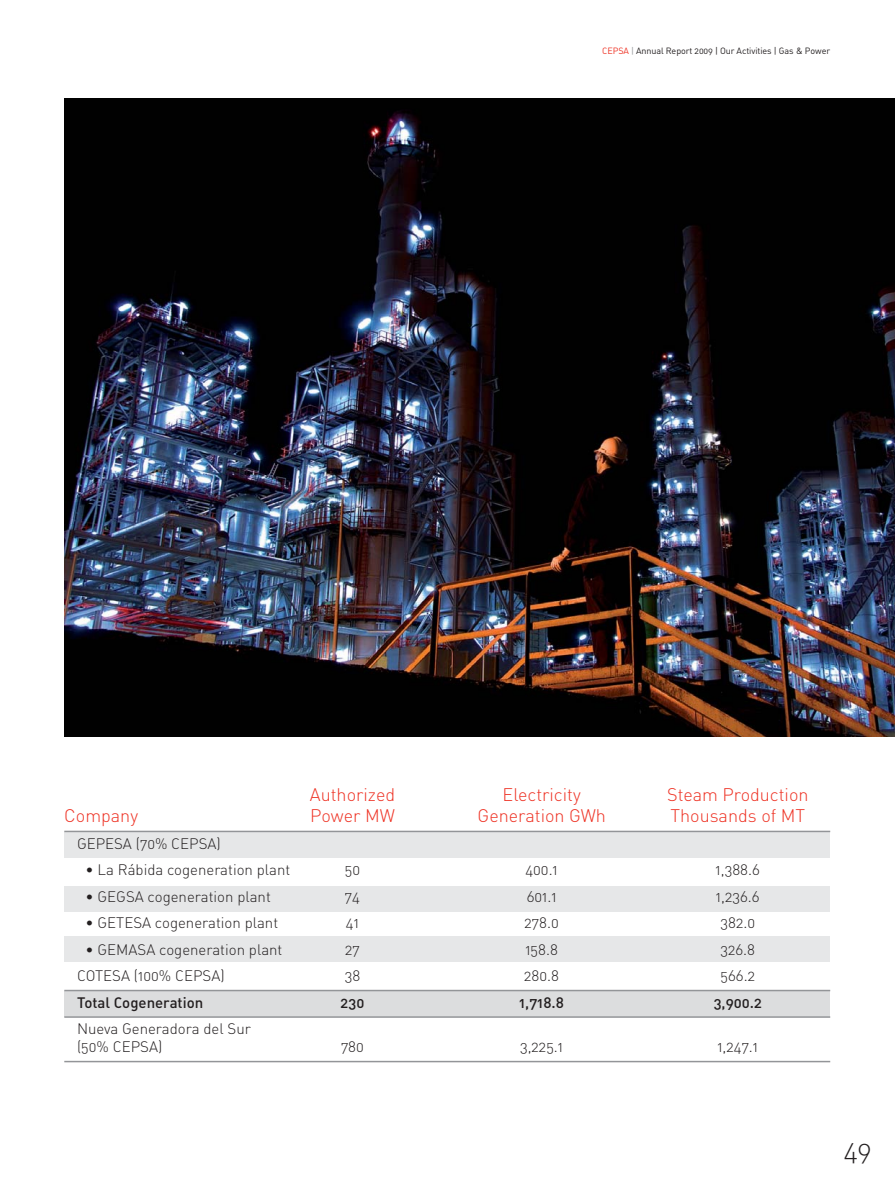
<style>
.page{position:relative;width:895px;height:1192px;background:#fff}
.page>*{position:absolute;margin:0;border:0;box-sizing:border-box;transform-origin:0 0}
.t1{font:27px "DIN Light Alternate";color:#231f20}
.t2{font:300 18px "DIN";color:#ee3224}
.t3{font:15px/18px "DIN Light Alternate";color:#231f20}
.t4{font:15px "DIN Medium Alternate";color:#231f20}
.t5{font:9px "DIN Regular Alternate";letter-spacing:-.01em;color:#231f20}
.s1{color:#ee3224}
.s2{color:#939598}
</style>
<div class="page">
<div style="left:64px;top:990px;width:766px;height:26px;background:#dcddde"></div>
<div style="left:64px;top:886px;width:766px;height:26px;background:#e6e7e8"></div>
<div style="left:64px;top:832px;width:766px;height:25px;background:#e6e7e8"></div>
<div style="left:64px;top:936px;width:766px;height:25px;background:#e6e7e8"></div>
<img style="left:64px;top:98px;width:830px;height:638px">
<hr style="left:64px;top:830px;width:766px;height:2px;background:#939598">
<hr style="left:64px;top:989px;width:766px;height:2px;background:#939598">
<hr style="left:64px;top:1016px;width:766px;height:1px;background:#939598">
<hr style="left:64px;top:1060px;width:766px;height:2px;background:#939598">
<p class="t5" style="left:602px;top:48px;width:229px"><span class="s1">CEPSA</span> <span class="s2">|</span> Annual Report 2009 | Our Activities | Gas &amp; Power</p>
<p class="t2" style="left:310px;top:788px;width:87px">Authorized</p>
<p class="t2" style="left:502px;top:788px;width:80px">Electricity</p>
<p class="t2" style="left:667px;top:788px;width:143px">Steam Production</p>
<p class="t2" style="left:64px;top:809px;width:75px">Company</p>
<p class="t2" style="left:310px;top:809px;width:86px">Power MW</p>
<p class="t2" style="left:477px;top:809px;width:130px">Generation GWh</p>
<p class="t2" style="left:670px;top:809px;width:136px">Thousands of MT</p>
<p class="t3" style="left:77px;top:836px;width:145px">GEPESA (70% CEPSA)</p>
<p class="t3" style="left:86px;top:862px;width:206px">• La Rábida cogeneration plant</p>
<p class="t3" style="left:345px;top:862px;width:17px">50</p>
<p class="t3" style="left:525px;top:862px;width:34px">400.1</p>
<p class="t3" style="left:715px;top:862px;width:46px">1,388.6</p>
<p class="t3" style="left:86px;top:889px;width:187px">• GEGSA cogeneration plant</p>
<p class="t3" style="left:345px;top:889px;width:17px">74</p>
<p class="t3" style="left:526px;top:889px;width:31px">601.1</p>
<p class="t3" style="left:715px;top:889px;width:45px">1,236.6</p>
<p class="t3" style="left:86px;top:915px;width:194px">• GETESA cogeneration plant</p>
<p class="t3" style="left:346px;top:915px;width:15px">41</p>
<p class="t3" style="left:524px;top:915px;width:36px">278.0</p>
<p class="t3" style="left:720px;top:915px;width:36px">382.0</p>
<p class="t3" style="left:86px;top:942px;width:198px">• GEMASA cogeneration plant</p>
<p class="t3" style="left:345px;top:942px;width:16px">27</p>
<p class="t3" style="left:525px;top:942px;width:34px">158.8</p>
<p class="t3" style="left:720px;top:942px;width:36px">326.8</p>
<p class="t3" style="left:77px;top:968px;width:149px">COTESA (100% CEPSA)</p>
<p class="t3" style="left:344px;top:968px;width:17px">38</p>
<p class="t3" style="left:524px;top:968px;width:36px">280.8</p>
<p class="t3" style="left:720px;top:968px;width:36px">566.2</p>
<p class="t4" style="left:77px;top:997px;width:128px">Total Cogeneration</p>
<p class="t4" style="left:340px;top:997px;width:25px">230</p>
<p class="t4" style="left:519px;top:997px;width:46px">1,718.8</p>
<p class="t4" style="left:713px;top:997px;width:50px">3,900.2</p>
<p class="t3" style="left:77px;top:1021px;width:175px">Nueva Generadora del Sur (50% CEPSA)</p>
<p class="t3" style="left:341px;top:1039px;width:24px">780</p>
<p class="t3" style="left:520px;top:1039px;width:44px">3,225.1</p>
<p class="t3" style="left:717px;top:1039px;width:42px">1,247.1</p>
<h1 class="t1" style="left:843px;top:1140px;width:29px">49</h1>
</div>
